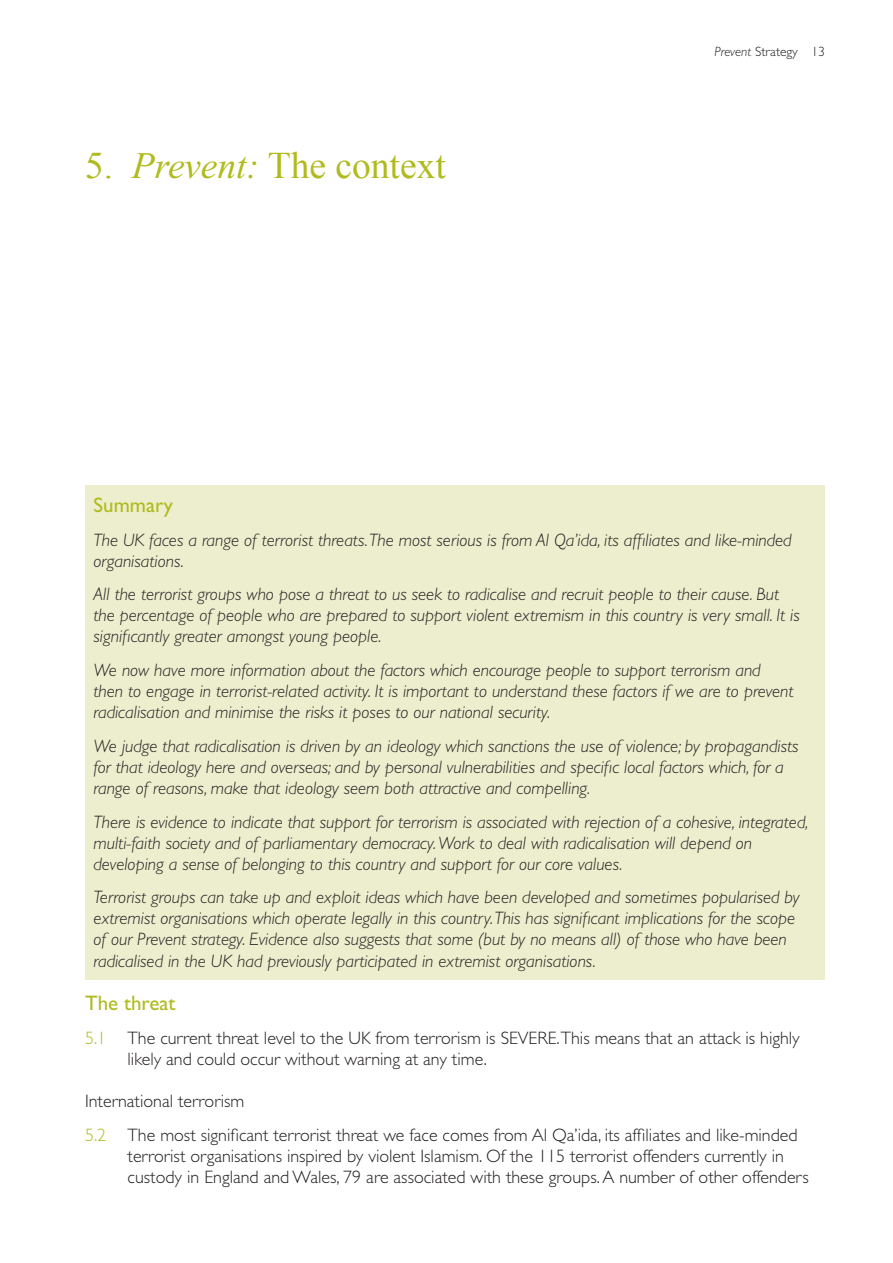
<style>
.page{position:relative;width:893px;height:1263px;background:#fff}
.page>*{position:absolute;margin:0;border:0;box-sizing:border-box;transform-origin:0 0}
.t1{font:37.5px "Times New Roman";color:#b0bb1d}
.t2{font:21px "Gill Sans Std";color:#b0bb1d}
.t3{font:italic 300 18px/21px "Gill Sans Std";color:#231f20}
.t4{font:300 18px/21px "Gill Sans Std";color:#231f20}
.t5{font:300 13.5px "Gill Sans Std";color:#231f20}
.s1{font-style:italic}
.s2{color:#b0bb1d}
</style>
<div class="page">
<div style="left:85px;top:485px;width:740px;height:494px;background:#eceece"></div>
<h1 class="t1" style="left:85px;top:140px;width:362px">5. <span class="s1">Prevent:</span> The context</h1>
<p class="t5" style="left:714px;top:44px;width:112px"><span class="s1">Prevent</span> Strategy 13</p>
<h2 class="t2" style="left:94px;top:493px;width:81px">Summary</h2>
<p class="t3" style="left:94px;top:529px;width:700px">The UK faces a range of terrorist threats. The most serious is from Al Qa’ida, its affiliates and like-minded organisations.</p>
<p class="t3" style="left:94px;top:584px;width:708px">All the terrorist groups who pose a threat to us seek to radicalise and recruit people to their cause. But the percentage of people who are prepared to support violent extremism in this country is very small. It is significantly greater amongst young people.</p>
<p class="t3" style="left:94px;top:660px;width:702px">We now have more information about the factors which encourage people to support terrorism and then to engage in terrorist-related activity. It is important to understand these factors if we are to prevent radicalisation and minimise the risks it poses to our national security.</p>
<p class="t3" style="left:94px;top:736px;width:706px">We judge that radicalisation is driven by an ideology which sanctions the use of violence; by propagandists for that ideology here and overseas; and by personal vulnerabilities and specific local factors which, for a range of reasons, make that ideology seem both attractive and compelling.</p>
<p class="t3" style="left:94px;top:811px;width:716px">There is evidence to indicate that support for terrorism is associated with rejection of a cohesive, integrated, multi-faith society and of parliamentary democracy. Work to deal with radicalisation will depend on developing a sense of belonging to this country and support for our core values.</p>
<p class="t3" style="left:94px;top:887px;width:708px">Terrorist groups can take up and exploit ideas which have been developed and sometimes popularised by extremist organisations which operate legally in this country. This has significant implications for the scope of our Prevent strategy. Evidence also suggests that some (but by no means all) of those who have been radicalised in the UK had previously participated in extremist organisations.</p>
<h2 class="t2" style="left:85px;top:991px;width:92px">The threat</h2>
<p class="t4" style="left:128px;top:1027px;width:674px;text-indent:-43px"><span class="s2">5.1</span> The current threat level to the UK from terrorism is SEVERE.This means that an attack is highly likely and could occur without warning at any time.</p>
<h3 class="t4" style="left:85px;top:1091px;width:161px">International terrorism</h3>
<p class="t4" style="left:128px;top:1124px;width:683px;text-indent:-43px"><span class="s2">5.2</span> The most significant terrorist threat we face comes from Al Qa’ida, its affiliates and like-minded terrorist organisations inspired by violent Islamism. Of the 115 terrorist offenders currently in custody in England and Wales, 79 are associated with these groups. A number of other offenders</p>
</div>
